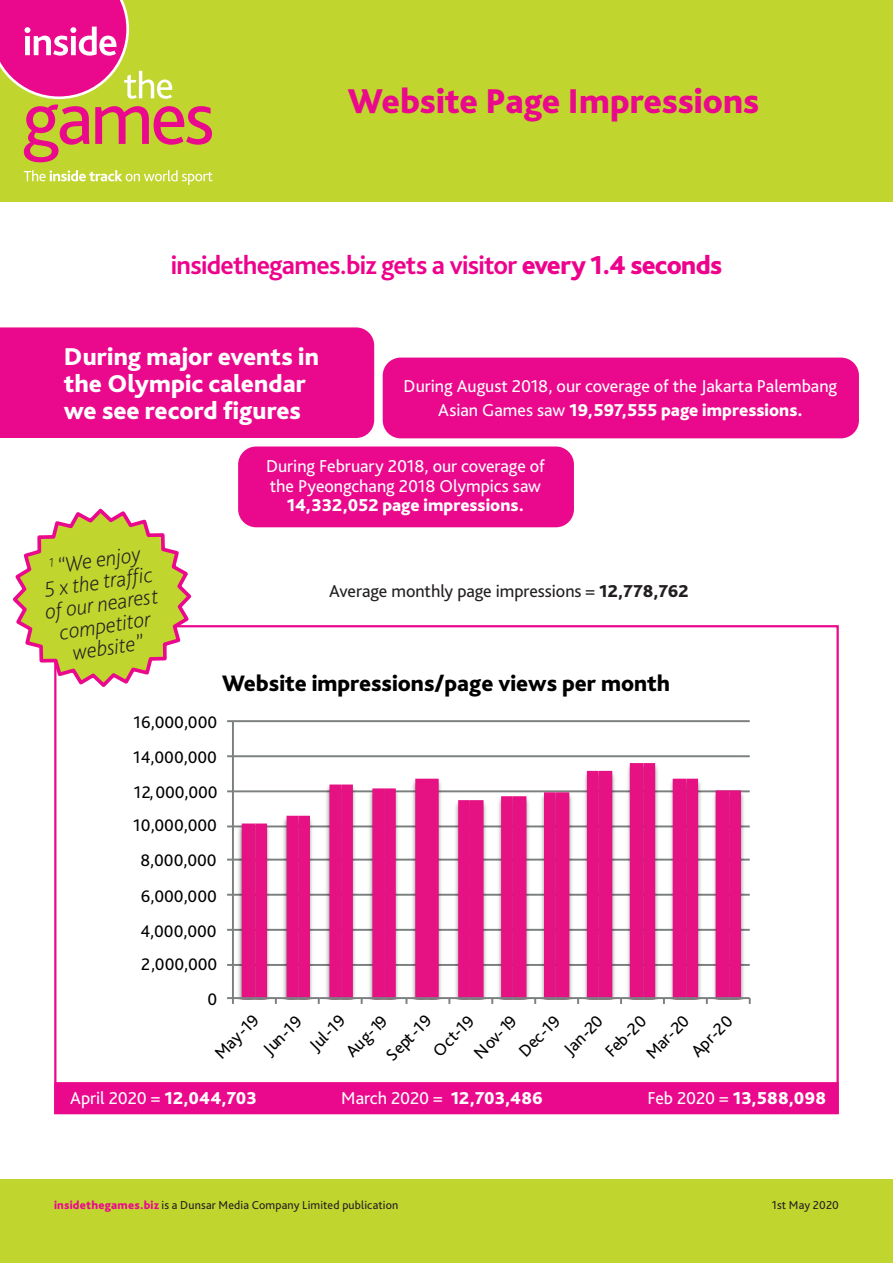
<style>
.page{position:relative;width:893px;height:1263px;background:#fff}
.page>*{position:absolute;margin:0;border:0;box-sizing:border-box;transform-origin:0 0}
.t1{font:800 36px "Bliss Pro";letter-spacing:-.005em;color:#ea098c}
.t2{font:700 27px "Bliss Pro";letter-spacing:-.025em;color:#ed028c}
.t3{font:800 25.5px/27px "Bliss Pro";color:#fff}
.t4{font:800 23.4px "Bliss Pro";color:#000001}
.t5{font:italic 200 22.05px/22px "Bliss Pro";color:#231f20;text-align:center}
.t6{font:18px/24px "Bliss Pro";letter-spacing:-.005em;color:#fff;text-align:center}
.t7{font:800 18px "Bliss Pro";letter-spacing:.005em;color:#fff}
.t8{font:18px "Bliss Pro";letter-spacing:-.005em;color:#231f20}
.t9{font:17.55px "Bliss Pro";color:#000001}
.t10{font:12px "Bliss Pro";letter-spacing:.01em;color:#231f20}
.s1{font-weight:800}
.s2{font-weight:400}
.s3{font-weight:800;color:#ea098c}
</style>
<div class="page">
<div style="left:0;top:1179px;width:893px;height:84px;background:#c1d52f"></div>
<div style="left:0;top:0;width:893px;height:201px;background:#c1d52f"></div>
<svg style="left:24px;top:170px;width:189px;height:15px"></svg>
<svg style="left:24px;top:105px;width:188px;height:57px"></svg>
<svg style="left:0;top:0;width:172px;height:99px"></svg>
<hr style="left:233px;top:964px;width:517px;height:2px;background:#7c7f80">
<hr style="left:233px;top:929px;width:517px;height:2px;background:#7c7f80">
<hr style="left:233px;top:894px;width:517px;height:2px;background:#7c7f80">
<hr style="left:233px;top:859px;width:517px;height:1px;background:#7c7f80">
<hr style="left:233px;top:825px;width:517px;height:2px;background:#7c7f80">
<hr style="left:233px;top:790px;width:517px;height:2px;background:#7c7f80">
<hr style="left:233px;top:755px;width:517px;height:2px;background:#7c7f80">
<hr style="left:233px;top:720px;width:517px;height:2px;background:#7c7f80">
<img style="left:741px;top:790px;width:6px;height:207px">
<svg style="left:242px;top:790px;width:13px;height:207px;background:#e83695"></svg>
<svg style="left:255px;top:763px;width:486px;height:234px"></svg>
<hr style="left:232px;top:721px;width:2px;height:277px;background:#7c7f80">
<hr style="left:233px;top:997px;width:517px;height:2px;background:#7c7f80">
<svg style="left:227px;top:997px;width:7px;height:7px"></svg>
<div style="left:54px;top:1082px;width:785px;height:32px;background:#ea098c;border:2px solid #ea098c"></div>
<div style="left:383px;top:358px;width:476px;height:80px;background:#ea098c;border-radius:18px"></div>
<div style="left:238px;top:446px;width:336px;height:81px;background:#ea098c;border-radius:18px"></div>
<div style="left:0;top:327px;width:374px;height:111px;background:#ea098c"></div>
<svg style="left:12px;top:508px;width:183px;height:182px"></svg>
<h1 class="t1" style="left:348px;top:79px;width:413px">Website Page Impressions</h1>
<h2 class="t2" style="left:171px;top:248px;width:553px">insidethegames.biz gets a visitor <span class="s1">every 1.4 seconds</span></h2>
<h3 class="t3" style="left:64px;top:342px;width:257px">During major events in the Olympic calendar we see record figures</h3>
<p class="t6" style="left:404px;top:374px;width:435px">During August 2018, our coverage of the Jakarta Palembang<br>Asian Games saw <span class="s1">19,597,555 page impressions.</span></p>
<p class="t6" style="left:266px;top:456px;width:280px;line-height:19.5px;text-align:left">During February 2018, our coverage of the Pyeongchang 2018 Olympics saw</p>
<p class="t7" style="left:287px;top:494px;width:239px">14,332,052 page impressions.</p>
<p class="t5" style="left:37px;top:557px;width:116px;rotate:-8deg"><sup>1</sup> “We enjoy<br>5 x the traffi c of our nearest competitor website”</p>
<p class="t8" style="left:329px;top:580px;width:361px">Average monthly page impressions = <span class="s1">12,778,762</span></p>
<p class="t4" style="left:222px;top:669px;width:449px">Website impressions/page views per month</p>
<p class="t9" style="left:133px;top:711px;width:85px">16,000,000</p>
<p class="t9" style="left:133px;top:746px;width:85px">14,000,000</p>
<p class="t9" style="left:134px;top:781px;width:85px">12,000,000</p>
<p class="t9" style="left:133px;top:815px;width:85px">10,000,000</p>
<p class="t9" style="left:141px;top:850px;width:78px">8,000,000</p>
<p class="t9" style="left:141px;top:885px;width:78px">6,000,000</p>
<p class="t9" style="left:140px;top:920px;width:78px">4,000,000</p>
<p class="t9" style="left:141px;top:953px;width:78px">2,000,000</p>
<p class="t9" style="left:208px;top:988px;width:11px">0</p>
<p class="t9" style="left:210px;top:1048px;width:56px;rotate:-45deg">May-19</p>
<p class="t9" style="left:258px;top:1044px;width:48px;rotate:-45deg">Jun-19</p>
<p class="t9" style="left:305px;top:1040px;width:44px;rotate:-45deg">Jul-19</p>
<p class="t9" style="left:341px;top:1046px;width:52px;rotate:-45deg">Aug-19</p>
<p class="t9" style="left:381px;top:1050px;width:58px;rotate:-45deg">Sept-19</p>
<p class="t9" style="left:428px;top:1046px;width:52px;rotate:-45deg">Oct-19</p>
<p class="t9" style="left:469px;top:1048px;width:54px;rotate:-45deg">Nov-19</p>
<p class="t9" style="left:514px;top:1046px;width:52px;rotate:-45deg">Dec-19</p>
<p class="t9" style="left:559px;top:1044px;width:48px;rotate:-45deg">Jan-20</p>
<p class="t9" style="left:600px;top:1046px;width:52px;rotate:-45deg">Feb-20</p>
<p class="t9" style="left:641px;top:1048px;width:54px;rotate:-45deg">Mar-20</p>
<p class="t9" style="left:686px;top:1046px;width:52px;rotate:-45deg">Apr-20</p>
<p class="t6" style="left:70px;top:1086px;width:188px">April 2020 = <span class="s1">12,044,703</span></p>
<p class="t6" style="left:341px;top:1086px;width:203px">March 2020 = <span class="s1">12,703,486</span></p>
<p class="t7" style="left:647px;top:1087px;width:180px"><span class="s2">Feb 2020 =</span> 13,588,098</p>
<p class="t10" style="left:54px;top:1197px;width:346px"><span class="s3">insidethegames.biz</span> is a Dunsar Media Company Limited publication</p>
<p class="t10" style="left:772px;top:1197px;width:69px">1st May 2020</p>
</div>
